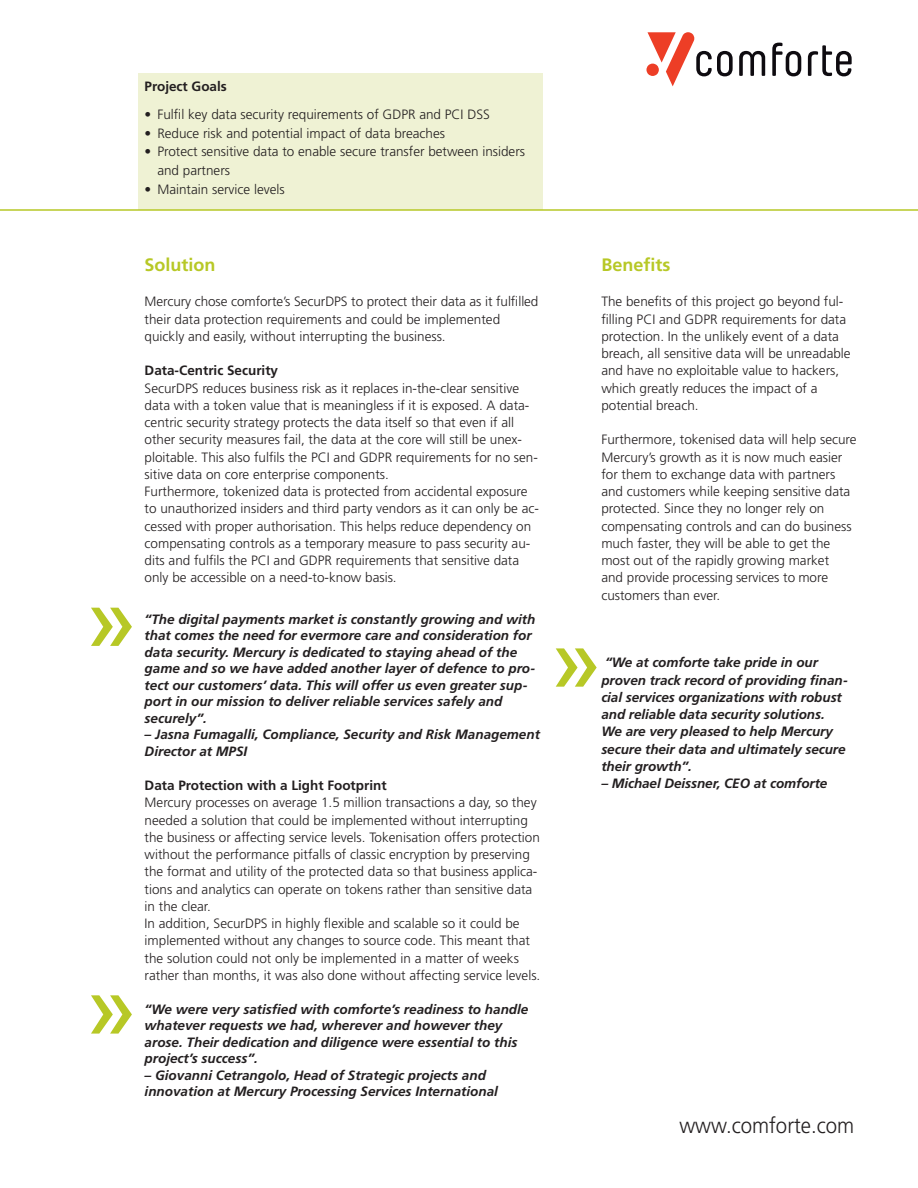
<style>
.page{position:relative;width:918px;height:1188px;background:#fff}
.page>*{position:absolute;margin:0;border:0;box-sizing:border-box;transform-origin:0 0}
.t1{font:94.65px "Frutiger LT Std";color:#b7c826}
.t2{font:300 22.05px "Frutiger LT Std";color:#231f20;scale:.93 1}
.t3{font:700 18px "Frutiger LT Std";color:#b7c826}
.t4{font:300 13.5px/17.2px "Frutiger LT Std";color:#231f20}
.t5{font:italic 700 13.5px/16.5px "Frutiger LT Std";color:#231f20}
.t6{font:700 13.5px "Frutiger LT Std";color:#231f20}
</style>
<div class="page">
<div style="left:139px;top:74px;width:404px;height:136px;background:#eff2d4"></div>
<hr style="left:0;top:209px;width:918px;height:2px;background:#b7c826">
<svg style="left:808px;top:45px;width:44px;height:31px"></svg>
<svg style="left:772px;top:43px;width:29px;height:33px"></svg>
<svg style="left:739px;top:51px;width:26px;height:25px"></svg>
<svg style="left:646px;top:32px;width:87px;height:54px"></svg>
<p class="t6" style="left:145px;top:81px;width:84px">Project Goals</p>
<p class="t4" style="left:145px;top:107px;width:347px">• Fulfil key data security requirements of GDPR and PCI DSS</p>
<p class="t4" style="left:145px;top:125px;width:302px">• Reduce risk and potential impact of data breaches</p>
<p class="t4" style="left:157px;top:143px;width:369px;line-height:18.8px;text-indent:-13px">• Protect sensitive data to enable secure transfer between insiders and partners</p>
<p class="t4" style="left:145px;top:182px;width:142px">• Maintain service levels</p>
<h1 class="t1" style="left:84px;top:581px;width:54px">»</h1>
<h1 class="t1" style="left:84px;top:969px;width:54px">»</h1>
<h3 class="t3" style="left:145px;top:257px;width:73px">Solution</h3>
<h3 class="t3" style="left:601px;top:257px;width:71px">Benefits</h3>
<p class="t4" style="left:145px;top:294px;width:395px">Mercury chose comforte’s SecurDPS to protect their data as it fulfilled their data protection requirements and could be implemented quickly and easily, without interrupting the business.</p>
<p class="t6" style="left:145px;top:365px;width:135px">Data-Centric Security</p>
<p class="t4" style="left:145px;top:380px;width:396px">SecurDPS reduces business risk as it replaces in-the-clear sensitive data with a token value that is meaningless if it is exposed. A data&shy;centric security strategy protects the data itself so that even if all other security measures fail, the data at the core will still be unex&shy;ploitable. This also fulfils the PCI and GDPR requirements for no sen&shy;sitive data on core enterprise components.<br>Furthermore, tokenized data is protected from accidental exposure to unauthorized insiders and third party vendors as it can only be ac&shy;cessed with proper authorisation. This helps reduce dependency on compensating controls as a temporary measure to pass security au&shy;dits and fulfils the PCI and GDPR requirements that sensitive data only be accessible on a need-to-know basis.</p>
<p class="t5" style="left:145px;top:612px;width:392px">“The digital payments market is constantly growing and with that comes the need for evermore care and consideration for data security. Mercury is dedicated to staying ahead of the game and so we have added another layer of defence to pro&shy;tect our customers’ data. This will offer us even greater sup&shy;port in our mission to deliver reliable services safely and securely”.</p>
<p class="t5" style="left:145px;top:727px;width:397px">– Jasna Fumagalli, Compliance, Security and Risk Management<br>Director at MPSI</p>
<p class="t6" style="left:145px;top:780px;width:244px">Data Protection with a Light Footprint</p>
<p class="t4" style="left:145px;top:795px;width:397px">Mercury processes on average 1.5 million transactions a day, so they needed a solution that could be implemented without interrupting the business or affecting service levels. Tokenisation offers protection without the performance pitfalls of classic encryption by preserving the format and utility of the protected data so that business applica&shy;tions and analytics can operate on tokens rather than sensitive data in the clear.<br>In addition, SecurDPS in highly flexible and scalable so it could be implemented without any changes to source code. This meant that the solution could not only be implemented in a matter of weeks rather than months, it was also done without affecting service levels.</p>
<p class="t5" style="left:145px;top:1002px;width:385px">“We were very satisfied with comforte’s readiness to handle whatever requests we had, wherever and however they arose. Their dedication and diligence were essential to this project’s success”.</p>
<p class="t5" style="left:145px;top:1068px;width:355px">– Giovanni Cetrangolo, Head of Strategic projects and innovation at Mercury Processing Services International</p>
<p class="t4" style="left:601px;top:294px;width:251px">The benefits of this project go beyond ful&shy;filling PCI and GDPR requirements for data protection. In the unlikely event of a data breach, all sensitive data will be unreadable and have no exploitable value to hackers, which greatly reduces the impact of a potential breach.</p>
<p class="t4" style="left:601px;top:432px;width:257px">Furthermore, tokenised data will help secure Mercury’s growth as it is now much easier for them to exchange data with partners and customers while keeping sensitive data protected. Since they no longer rely on compensating controls and can do business much faster, they will be able to get the most out of the rapidly growing market<br>and provide processing services to more customers than ever.</p>
<h1 class="t1" style="left:549px;top:622px;width:54px">»</h1>
<p class="t5" style="left:601px;top:655px;width:248px;line-height:17.2px">“We at comforte take pride in our proven track record of providing finan&shy;cial services organizations with robust and reliable data security solutions.<br>We are very pleased to help Mercury secure their data and ultimately secure their growth”.</p>
<p class="t5" style="left:601px;top:776px;width:228px">– Michael Deissner, CEO at comforte</p>
<h2 class="t2" style="left:679px;top:1117px;width:190px">www.comforte.com</h2>
</div>
